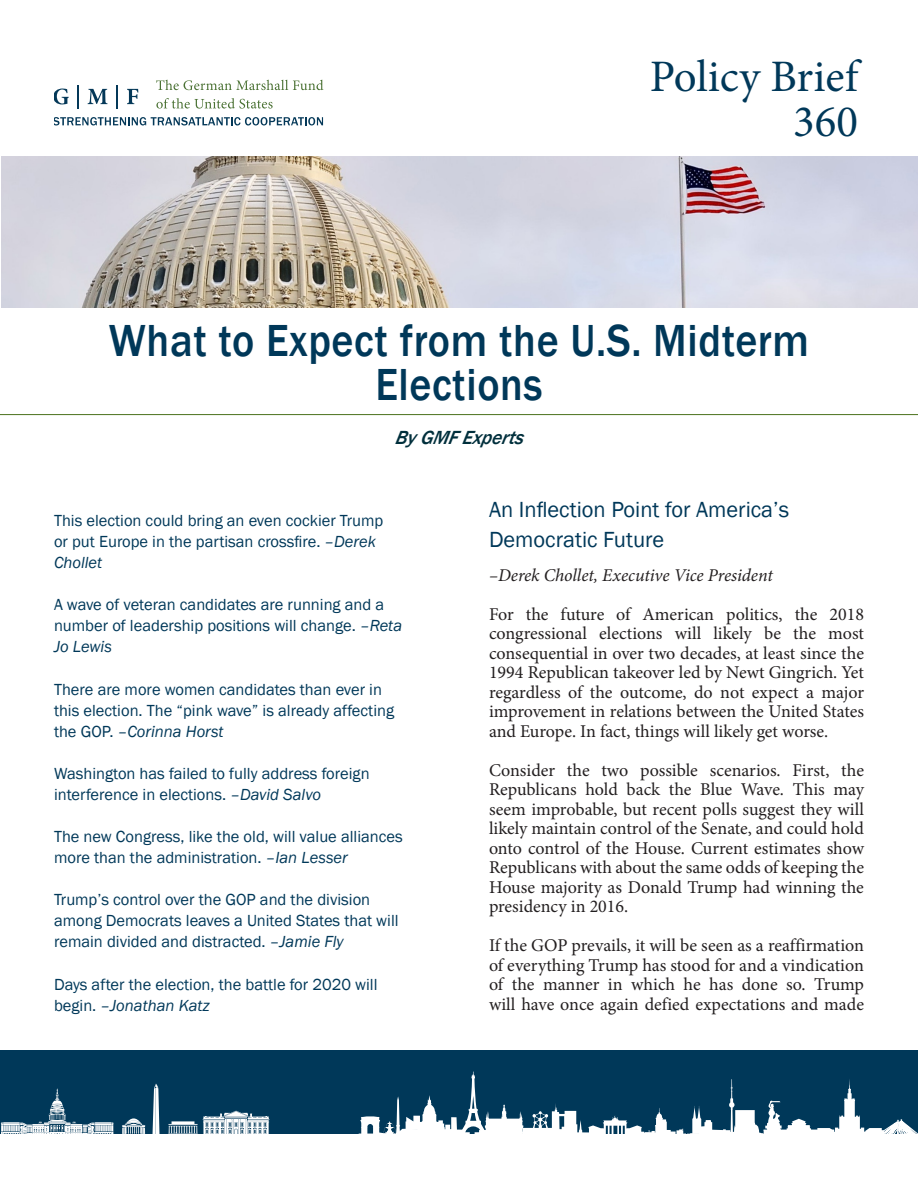
<style>
.page{position:relative;width:918px;height:1188px;background:#fff}
.page>*{position:absolute;margin:0;border:0;box-sizing:border-box;transform-origin:0 0}
.Headline2{font:500 46.2px "Franklin Gothic";letter-spacing:.015em;color:#003859;scale:.91 1}
.t1{font:45px/45px "Minion Pro";color:#003859;text-align:right}
.Section_Title{font:22.5px/30px "Franklin Gothic";color:#003859}
.Author_Name{font:italic 500 19.5px "Franklin Gothic";color:#002f3c}
.Bodycopy{font:18px/19.5px "Minion Pro";color:#231f20;text-align:justify}
.Bodycopy-2{font:italic 18px "Minion Pro";letter-spacing:-.005em;color:#231f20}
.Summary_text{font:16.5px/21px "Franklin Gothic";color:#003859}
.s1{font-style:italic}
</style>
<div class="page">
<div style="left:0;top:1050px;width:918px;height:84px;background:#003859"></div>
<svg style="left:1px;top:1083px;width:269px;height:51px"></svg>
<svg style="left:360px;top:1072px;width:558px;height:62px"></svg>
<hr style="left:0;top:414px;width:918px;height:1px;background:#4b711c">
<svg style="left:54px;top:89px;width:15px;height:15px"></svg>
<svg style="left:78px;top:85px;width:1px;height:23px"></svg>
<svg style="left:88px;top:89px;width:19px;height:15px"></svg>
<hr style="left:116px;top:85px;width:2px;height:23px;background:#043858">
<svg style="left:127px;top:89px;width:11px;height:15px"></svg>
<svg style="left:156px;top:80px;width:167px;height:10px"></svg>
<svg style="left:156px;top:98px;width:117px;height:11px"></svg>
<svg style="left:54px;top:117px;width:269px;height:8px"></svg>
<img style="left:1px;top:157px;width:917px;height:151px">
<h2 class="t1" style="left:650px;top:54px;width:210px">Policy Brief<br>360</h2>
<p class="Headline2" style="left:109px;top:312px;width:771px">What to Expect from the U.S. Midterm</p>
<p class="Headline2" style="left:375px;top:356px;width:185px">Elections</p>
<p class="Author_Name" style="left:395px;top:425px;width:135px">By GMF Experts</p>
<p class="Summary_text" style="left:54px;top:510px;width:331px">This election could bring an even cockier Trump or put Europe in the partisan crossfire. <span class="s1">–Derek<br>Chollet</span></p>
<p class="Summary_text" style="left:54px;top:595px;width:350px">A wave of veteran candidates are running and a number of leadership positions will change. <span class="s1">–Reta<br>Jo Lewis</span></p>
<p class="Summary_text" style="left:54px;top:679px;width:342px">There are more women candidates than ever in this election. The “pink wave” is already affecting the GOP. <span class="s1">–Corinna Horst</span></p>
<p class="Summary_text" style="left:54px;top:763px;width:317px">Washington has failed to fully address foreign interference in elections. <span class="s1">–David Salvo</span></p>
<p class="Summary_text" style="left:54px;top:826px;width:350px">The new Congress, like the old, will value alliances more than the administration. <span class="s1">–Ian Lesser</span></p>
<p class="Summary_text" style="left:54px;top:890px;width:346px">Trump’s control over the GOP and the division among Democrats leaves a United States that will remain divided and distracted. <span class="s1">–Jamie Fly</span></p>
<p class="Summary_text" style="left:54px;top:974px;width:325px">Days after the election, the battle for 2020 will begin. <span class="s1">–Jonathan Katz</span></p>
<p class="Section_Title" style="left:489px;top:495px;width:302px">An Inflection Point for America’s<br>Democratic Future</p>
<p class="Bodycopy-2" style="left:489px;top:562px;width:285px">–Derek Chollet, Executive Vice President</p>
<p class="Bodycopy" style="left:489px;top:604px;width:377px">For the future of American politics, the 2018 congressional elections will likely be the most consequential in over two decades, at least since the 1994 Republican takeover led by Newt Gingrich. Yet regardless of the outcome, do not expect a major improvement in relations between the United States and Europe. In fact, things will likely get worse.</p>
<p class="Bodycopy" style="left:489px;top:760px;width:377px">Consider the two possible scenarios. First, the Republicans hold back the Blue Wave. This may seem improbable, but recent polls suggest they will likely maintain control of the Senate, and could hold onto control of the House. Current estimates show Republicans with about the same odds of keeping the House majority as Donald Trump had winning the presidency in 2016.</p>
<p class="Bodycopy" style="left:489px;top:936px;width:377px">If the GOP prevails, it will be seen as a reaffirmation of everything Trump has stood for and a vindication of the manner in which he has done so. Trump will have once again defied expectations and made</p>
</div>
